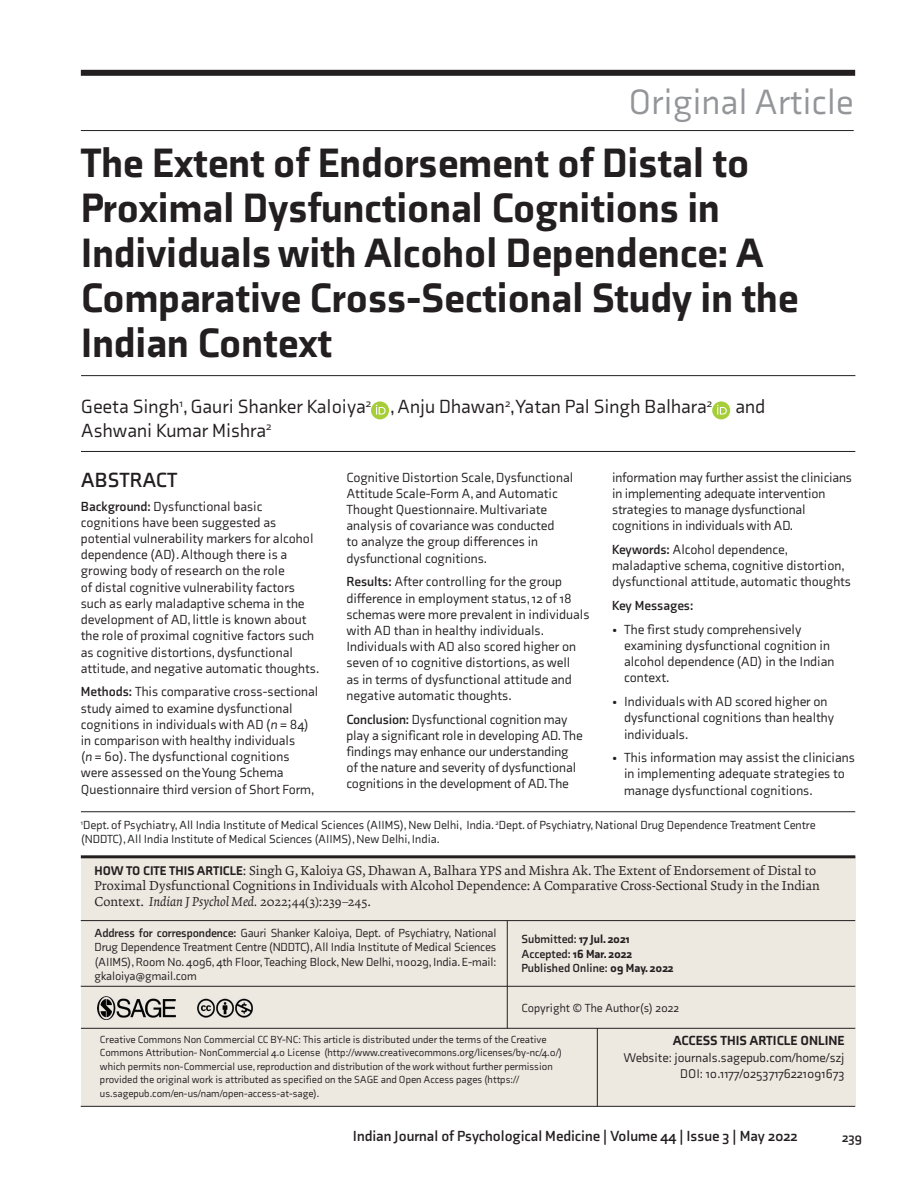
<style>
.page{position:relative;width:919px;height:1191px;background:#fff}
.page>*{position:absolute;margin:0;border:0;box-sizing:border-box;transform-origin:0 0}
.t1{font:900 42px/45px "Axia";color:#231f20}
.t2{font:36px "Axia";color:#939598}
.t3{font:700 21px "Axia";color:#231f20}
.t4{font:19.5px "Axia";color:#231f20}
.t5{font:700 15px "Axia";color:#231f20}
.t6{font:13.5px/16.2px "Axia";color:#231f20}
.t7{font:900 13.5px "Axia";color:#231f20}
.t8{font:700 13.5px "Axia";color:#231f20}
.t9{font:12.9px/15.5px "Krete";color:#231f20}
.t10{font:12.9px/16.5px "Axia";color:#231f20;text-align:right}
.t11{font:12px/14.4px "Axia";color:#231f20;text-align:justify}
.t12{font:700 12px/14.4px "Axia";color:#231f20}
.t13{font:10.5px/13.5px "Axia";color:#231f20}
.s1{font-weight:700}
.s2{font-style:italic}
.s3{font-family:"Axia";font-weight:900}
.s4{font-weight:900}
</style>
<div class="page">
<div style="left:81px;top:70px;width:774px;height:6px;background:#231f20"></div>
<svg style="left:371px;top:401px;width:18px;height:18px"></svg>
<svg style="left:376px;top:405px;width:9px;height:9px"></svg>
<svg style="left:712px;top:401px;width:18px;height:18px"></svg>
<svg style="left:717px;top:405px;width:9px;height:9px"></svg>
<hr style="left:81px;top:130px;width:772px;height:1px;background:#231f20">
<hr style="left:81px;top:451px;width:774px;height:1px;background:#231f20">
<hr style="left:81px;top:375px;width:774px;height:1px;background:#231f20">
<div style="left:81px;top:856px;width:774px;height:250px;background:#ede9e1"></div>
<hr style="left:81px;top:986px;width:774px;height:1px;background:#231f20">
<hr style="left:81px;top:1028px;width:774px;height:1px;background:#231f20">
<hr style="left:81px;top:1106px;width:774px;height:1px;background:#231f20">
<hr style="left:81px;top:855px;width:774px;height:3px;background:#231f20">
<hr style="left:597px;top:1028px;width:1px;height:78px;background:#231f20">
<hr style="left:507px;top:920px;width:1px;height:108px;background:#231f20">
<hr style="left:81px;top:920px;width:774px;height:1px;background:#231f20">
<img style="left:97px;top:996px;width:78px;height:23px">
<img style="left:197px;top:998px;width:56px;height:20px">
<hr style="left:81px;top:811px;width:774px;height:1px;background:#231f20">
<h2 class="t2" style="left:628px;top:80px;width:227px">Original Article</h2>
<h1 class="t1" style="left:81px;top:140px;width:719px">The Extent of Endorsement of Distal to Proximal Dysfunctional Cognitions in Individuals with Alcohol Dependence: A Comparative Cross-Sectional Study in the Indian Context</h1>
<h3 class="t4" style="left:81px;top:395px;width:291px">Geeta Singh<sup>1</sup>, Gauri Shanker Kaloiya<sup>2</sup></h3>
<h3 class="t4" style="left:390px;top:395px;width:323px">, Anju Dhawan<sup>2</sup>, Yatan Pal Singh Balhara<sup>2</sup></h3>
<h3 class="t4" style="left:735px;top:395px;width:31px">and</h3>
<h3 class="t4" style="left:81px;top:418px;width:192px">Ashwani Kumar Mishra<sup>2</sup></h3>
<h3 class="t3" style="left:81px;top:467px;width:98px">ABSTRACT</h3>
<p class="t6" style="left:81px;top:498px;width:240px"><span class="s1">Background:</span> Dysfunctional basic cognitions have been suggested as potential vulnerability markers for alcohol dependence (AD). Although there is a growing body of research on the role<br>of distal cognitive vulnerability factors such as early maladaptive schema in the development of AD, little is known about the role of proximal cognitive factors such as cognitive distortions, dysfunctional attitude, and negative automatic thoughts.</p>
<p class="t6" style="left:81px;top:683px;width:239px"><span class="s1">Methods:</span> This comparative cross-sectional study aimed to examine dysfunctional cognitions in individuals with AD (<span class="s2">n</span> = 84) in comparison with healthy individuals<br>(<span class="s2">n</span> = 60). The dysfunctional cognitions were assessed on the Young Schema Questionnaire third version of Short Form,</p>
<p class="t6" style="left:346px;top:469px;width:228px">Cognitive Distortion Scale, Dysfunctional Attitude Scale-Form A, and Automatic Thought Questionnaire. Multivariate analysis of covariance was conducted<br>to analyze the group differences in dysfunctional cognitions.</p>
<p class="t6" style="left:346px;top:573px;width:244px"><span class="s1">Results:</span> After controlling for the group difference in employment status, 12 of 18 schemas were more prevalent in individuals with AD than in healthy individuals.<br>Individuals with AD also scored higher on seven of 10 cognitive distortions, as well<br>as in terms of dysfunctional attitude and negative automatic thoughts.</p>
<p class="t6" style="left:346px;top:711px;width:238px"><span class="s1">Conclusion:</span> Dysfunctional cognition may play a significant role in developing AD. The findings may enhance our understanding of the nature and severity of dysfunctional cognitions in the development of AD. The</p>
<p class="t6" style="left:612px;top:469px;width:241px">information may further assist the clinicians in implementing adequate intervention strategies to manage dysfunctional cognitions in individuals with AD.</p>
<p class="t6" style="left:612px;top:541px;width:240px"><span class="s1">Keywords:</span> Alcohol dependence, maladaptive schema, cognitive distortion, dysfunctional attitude, automatic thoughts</p>
<p class="t8" style="left:612px;top:597px;width:83px">Key Messages:</p>
<p class="t6" style="left:624px;top:621px;width:212px;text-indent:-12px">• The first study comprehensively examining dysfunctional cognition in alcohol dependence (AD) in the Indian context.</p>
<p class="t6" style="left:624px;top:693px;width:211px;text-indent:-12px">• Individuals with AD scored higher on dysfunctional cognitions than healthy individuals.</p>
<p class="t6" style="left:624px;top:749px;width:232px;text-indent:-12px">• This information may assist the clinicians in implementing adequate strategies to manage dysfunctional cognitions.</p>
<p class="t11" style="left:81px;top:817px;width:736px"><sup>1</sup>Dept. of Psychiatry, All India Institute of Medical Sciences (AIIMS), New Delhi, India. <sup>2</sup>Dept. of Psychiatry, National Drug Dependence Treatment Centre (NDDTC), All India Institute of Medical Sciences (AIIMS), New Delhi, India.</p>
<p class="t9" style="left:94px;top:862px;width:726px"><span class="s3">HOW TO CITE THIS ARTICLE</span>: Singh G, Kaloiya GS, Dhawan A, Balhara YPS and Mishra Ak. The Extent of Endorsement of Distal to<br>Proximal Dysfunctional Cognitions in Individuals with Alcohol Dependence: A Comparative Cross-Sectional Study in the Indian<br>Context. <span class="s2">Indian J Psychol Med.</span> 2022;44(3):239–245.</p>
<p class="t11" style="left:94px;top:925px;width:403px"><span class="s1">Address for correspondence:</span> Gauri Shanker Kaloiya, Dept. of Psychiatry, National Drug Dependence Treatment Centre (NDDTC), All India Institute of Medical Sciences (AIIMS), Room No. 4096, 4th Floor, Teaching Block, New Delhi, 110029, India. E-mail: gkaloiya@gmail.com</p>
<p class="t12" style="left:521px;top:932px;width:153px">Submitted: <span class="s4">17 Jul. 2021<br></span>Accepted: <span class="s4">16 Mar. 2022<br></span>Published Online: <span class="s4">09 May. 2022</span></p>
<p class="t11" style="left:521px;top:1000px;width:159px">Copyright © The Author(s) 2022</p>
<p class="t13" style="left:100px;top:1032px;width:464px">Creative Commons Non Commercial CC BY-NC: This article is distributed under the terms of the Creative Commons Attribution- NonCommercial 4.0 License (http://www.creativecommons.org/licenses/by-nc/4.0/) which permits non-Commercial use, reproduction and distribution of the work without further permission provided the original work is attributed as specified on the SAGE and Open Access pages (https:// us.sagepub.com/en-us/nam/open-access-at-sage).</p>
<p class="t7" style="left:672px;top:1032px;width:173px">ACCESS THIS ARTICLE ONLINE</p>
<p class="t10" style="left:623px;top:1049px;width:222px">Website: journals.sagepub.com/home/szj<br>DOI: 10.1177/02537176221091673</p>
<p class="t5" style="left:353px;top:1126px;width:446px">Indian Journal of Psychological Medicine | Volume 44 | Issue 3 | May 2022</p>
<p class="t8" style="left:842px;top:1128px;width:21px">239</p>
</div>
